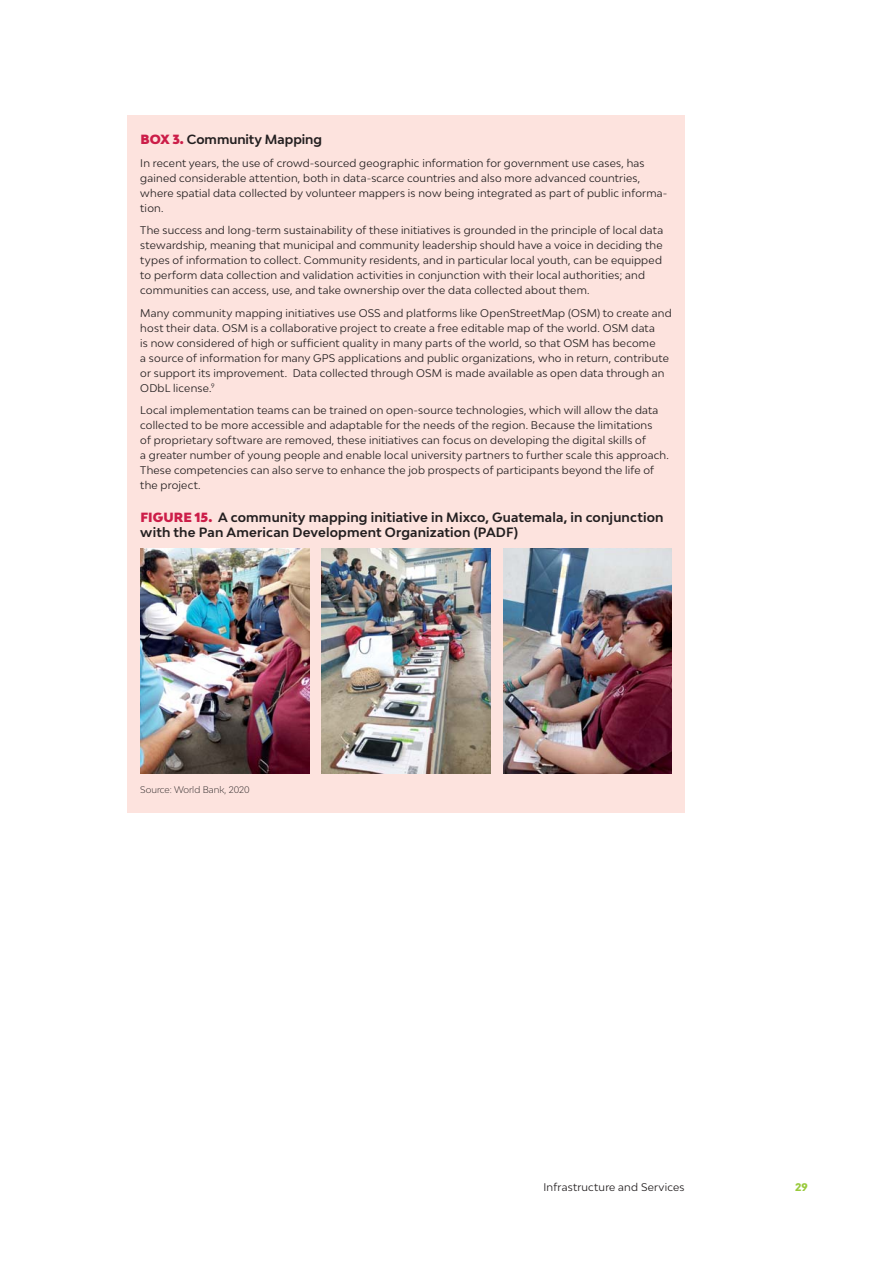
<style>
.page{position:relative;width:893px;height:1263px;background:#fff}
.page>*{position:absolute;margin:0;border:0;box-sizing:border-box;transform-origin:0 0}
.t1{font:700 12.75px/15.3px "Bw Modelica";letter-spacing:.015em;color:#231f20}
.t2{font:700 12.6px "Bw Modelica";color:#231f20}
.t3{font:10.5px/15px "Bw Modelica";letter-spacing:.02em;color:#231f20}
.t4{font:800 10.5px "Bw Modelica";color:#99ca3c}
.t5{font:300 9px "Bw Modelica";color:#231f20}
.s1{font-weight:900;color:#cc1d48}
.s2{font-weight:900;font-size:12.6px;color:#cc1d48}
</style>
<div class="page">
<div style="left:128px;top:115px;width:557px;height:697px;background:#fde3de"></div>
<img style="left:503px;top:548px;width:169px;height:225px">
<img style="left:322px;top:548px;width:168px;height:225px">
<img style="left:140px;top:548px;width:169px;height:225px">
<p class="t2" style="left:140px;top:134px;width:183px"><span class="s1">BOX 3 .</span> Community Mapping</p>
<p class="t3" style="left:140px;top:156px;width:529px">In recent years, the use of crowd-sourced geographic information for government use cases, has gained considerable attention, both in data-scarce countries and also more advanced countries, where spatial data collected by volunteer mappers is now being integrated as part of public informa&shy;tion.</p>
<p class="t3" style="left:140px;top:223px;width:524px">The success and long-term sustainability of these initiatives is grounded in the principle of local data stewardship, meaning that municipal and community leadership should have a voice in deciding the types of information to collect. Community residents, and in particular local youth, can be equipped to perform data collection and validation activities in conjunction with their local authorities; and communities can access, use, and take ownership over the data collected about them.</p>
<p class="t3" style="left:140px;top:306px;width:533px">Many community mapping initiatives use OSS and platforms like OpenStreetMap (OSM) to create and host their data. OSM is a collaborative project to create a free editable map of the world. OSM data<br>is now considered of high or sufficient quality in many parts of the world, so that OSM has become<br>a source of information for many GPS applications and public organizations, who in return, contribute or support its improvement. Data collected through OSM is made available as open data through an ODbL license.<sup>9</sup></p>
<p class="t3" style="left:140px;top:403px;width:530px">Local implementation teams can be trained on open-source technologies, which will allow the data collected to be more accessible and adaptable for the needs of the region. Because the limitations<br>of proprietary software are removed, these initiatives can focus on developing the digital skills of<br>a greater number of young people and enable local university partners to further scale this approach.<br>These competencies can also serve to enhance the job prospects of participants beyond the life of the project.</p>
<p class="t1" style="left:140px;top:511px;width:525px"><span class="s2">FIGURE 15.</span> A community mapping initiative in Mixco, Guatemala, in conjunction with the Pan American Development Organization (PADF)</p>
<p class="t5" style="left:140px;top:786px;width:111px">Source: World Bank, 2020</p>
<p class="t3" style="left:544px;top:1180px;width:143px">Infrastructure and Services</p>
<p class="t4" style="left:795px;top:1182px;width:14px">29</p>
</div>
